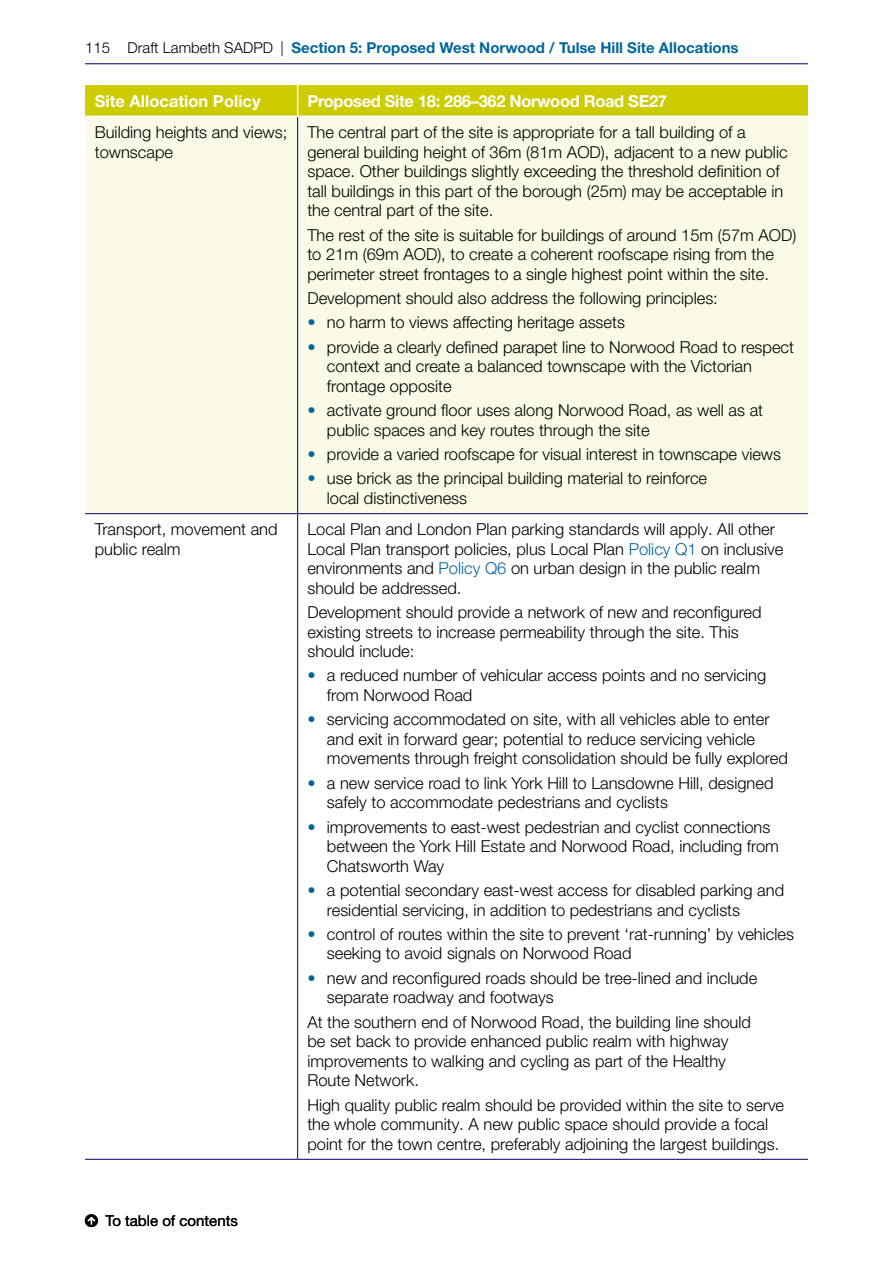
<style>
.page{position:relative;width:893px;height:1263px;background:#fff}
.page>*{position:absolute;margin:0;border:0;box-sizing:border-box;transform-origin:0 0}
.t1{font:300 16.5px/19.5px "Helvetica Neue LT Pro";color:#000}
.t2{font:700 16.5px "Helvetica Neue LT Pro";letter-spacing:-.02em;color:#fff}
.t3{font:700 16.5px "Helvetica Neue LT Pro";color:#fff}
.t4{font:700 15px "Helvetica Neue LT Pro";color:#069}
.t5{font:15px "Helvetica Neue LT Pro";color:#000}
.s1{font-weight:300;color:#000}
.s2{color:#069}
</style>
<div class="page">
<hr style="left:85px;top:63px;width:723px;height:1px;background:#006">
<div style="left:85px;top:85px;width:723px;height:31px;background:#cc0"></div>
<div style="left:85px;top:117px;width:723px;height:396px;background:#fafae6"></div>
<svg style="left:85px;top:514px;width:723px;height:645px"></svg>
<hr style="left:297px;top:117px;width:1px;height:396px;background:#006">
<hr style="left:85px;top:513px;width:213px;height:1px;background:#006">
<hr style="left:298px;top:513px;width:510px;height:1px;background:#006">
<hr style="left:297px;top:514px;width:1px;height:645px;background:#006">
<hr style="left:85px;top:1159px;width:213px;height:1px;background:#006">
<hr style="left:298px;top:1159px;width:510px;height:1px;background:#006">
<hr style="left:297px;top:85px;width:1px;height:31px;background:#fff">
<p class="t4" style="left:85px;top:39px;width:655px"><span class="s1">115 Draft Lambeth SADPD |</span> Section 5: Proposed West Norwood / Tulse Hill Site Allocations</p>
<p class="t3" style="left:95px;top:91px;width:167px">Site Allocation Policy</p>
<p class="t2" style="left:307px;top:91px;width:361px">Proposed Site 18: 286–362 Norwood Road SE27</p>
<p class="t1" style="left:95px;top:122px;width:194px">Building heights and views; townscape</p>
<p class="t1" style="left:307px;top:122px;width:482px">The central part of the site is appropriate for a tall building of a general building height of 36m (81m AOD), adjacent to a new public space. Other buildings slightly exceeding the threshold definition of tall buildings in this part of the borough (25m) may be acceptable in the central part of the site.</p>
<p class="t1" style="left:307px;top:225px;width:490px">The rest of the site is suitable for buildings of around 15m (57m AOD) to 21m (69m AOD), to create a coherent roofscape rising from the perimeter street frontages to a single highest point within the site.</p>
<p class="t1" style="left:307px;top:288px;width:412px">Development should also address the following principles:</p>
<p class="t1" style="left:307px;top:312px;width:319px"><span class="s2">•</span> no harm to views affecting heritage assets</p>
<p class="t1" style="left:327px;top:337px;width:469px;text-indent:-20px"><span class="s2">•</span> provide a clearly defined parapet line to Norwood Road to respect context and create a balanced townscape with the Victorian frontage opposite</p>
<p class="t1" style="left:327px;top:400px;width:438px;text-indent:-20px"><span class="s2">•</span> activate ground floor uses along Norwood Road, as well as at public spaces and key routes through the site</p>
<p class="t1" style="left:307px;top:444px;width:475px"><span class="s2">•</span> provide a varied roofscape for visual interest in townscape views</p>
<p class="t1" style="left:327px;top:468px;width:382px;text-indent:-20px"><span class="s2">•</span> use brick as the principal building material to reinforce local distinctiveness</p>
<p class="t1" style="left:95px;top:519px;width:184px">Transport, movement and public realm</p>
<p class="t1" style="left:307px;top:519px;width:477px">Local Plan and London Plan parking standards will apply. All other Local Plan transport policies, plus Local Plan <span class="s2">Policy Q1</span> on inclusive environments and <span class="s2">Policy Q6</span> on urban design in the public realm should be addressed.</p>
<p class="t1" style="left:307px;top:602px;width:456px">Development should provide a network of new and reconfigured existing streets to increase permeability through the site. This should include:</p>
<p class="t1" style="left:327px;top:665px;width:441px;text-indent:-20px"><span class="s2">•</span> a reduced number of vehicular access points and no servicing from Norwood Road</p>
<p class="t1" style="left:327px;top:709px;width:462px;text-indent:-20px"><span class="s2">•</span> servicing accommodated on site, with all vehicles able to enter and exit in forward gear; potential to reduce servicing vehicle movements through freight consolidation should be fully explored</p>
<p class="t1" style="left:327px;top:773px;width:448px;text-indent:-20px"><span class="s2">•</span> a new service road to link York Hill to Lansdowne Hill, designed safely to accommodate pedestrians and cyclists</p>
<p class="t1" style="left:327px;top:817px;width:454px;text-indent:-20px"><span class="s2">•</span> improvements to east-west pedestrian and cyclist connections between the York Hill Estate and Norwood Road, including from<br>Chatsworth Way</p>
<p class="t1" style="left:327px;top:880px;width:459px;text-indent:-20px"><span class="s2">•</span> a potential secondary east-west access for disabled parking and residential servicing, in addition to pedestrians and cyclists</p>
<p class="t1" style="left:327px;top:924px;width:468px;text-indent:-20px"><span class="s2">•</span> control of routes within the site to prevent ‘rat-running’ by vehicles seeking to avoid signals on Norwood Road</p>
<p class="t1" style="left:327px;top:968px;width:432px;text-indent:-20px"><span class="s2">•</span> new and reconfigured roads should be tree-lined and include separate roadway and footways</p>
<p class="t1" style="left:307px;top:1012px;width:445px">At the southern end of Norwood Road, the building line should be set back to provide enhanced public realm with highway improvements to walking and cycling as part of the Healthy Route Network.</p>
<p class="t1" style="left:307px;top:1094px;width:478px">High quality public realm should be provided within the site to serve the whole community. A new public space should provide a focal point for the town centre, preferably adjoining the largest buildings.</p>
<p class="t5" style="left:105px;top:1211px;width:134px">To table of contents</p>
</div>
